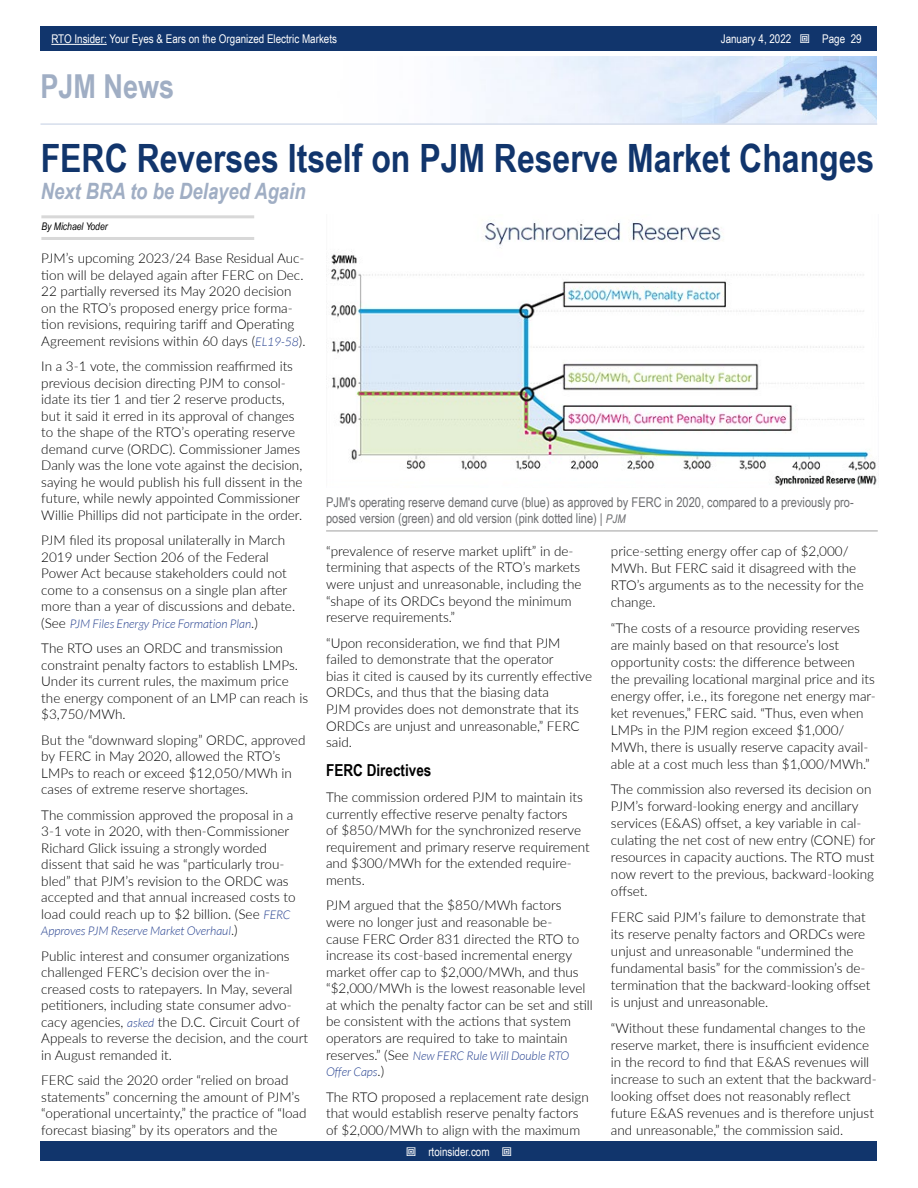
<style>
.page{position:relative;width:918px;height:1188px;background:#fff}
.page>*{position:absolute;margin:0;border:0;box-sizing:border-box;transform-origin:0 0}
.t1{font:700 39px "Arial Narrow";color:#11356c}
.t2{font:700 33px "Arial Narrow";color:#a0aec4}
.t3{font:italic 700 22.5px "Arial Narrow";color:#a0aec4}
.t4{font:700 16.5px "Arial Narrow";color:#000}
.t5{font:300 13.5px/16.5px "Lato";color:#000}
.t6{font:13.5px/16.2px "Arial Narrow";color:#6d6e71}
.t7{font:italic 300 12px/16.5px "Lato";color:#25408f}
.t8{font:12px "Arial Narrow";color:#fff}
.t9{font:italic 10.5px "Arial Narrow";color:#000}
.s1{font-style:italic;font-size:12px;color:#25408f}
.s2{font-style:normal;font-size:13.5px;color:#000}
.s3{font-style:italic;font-size:12px}
</style>
<div class="page">
<div style="left:41px;top:1142px;width:836px;height:19px;background:#11356c"></div>
<div style="left:41px;top:27px;width:836px;height:24px;background:#11356c"></div>
<hr style="left:51px;top:44px;width:56px;height:1px;background:#fff">
<img style="left:474px;top:56px;width:403px;height:67px">
<hr style="left:40px;top:123px;width:837px;height:2px;background:#d6deec">
<hr style="left:41px;top:215px;width:213px;height:3px;background:#d8d8d8">
<hr style="left:41px;top:237px;width:213px;height:3px;background:#d8d8d8">
<hr style="left:326px;top:530px;width:552px;height:2px;background:#bfbfbf">
<img style="left:326px;top:220px;width:551px;height:266px">
<p class="t8" style="left:51px;top:30px;width:287px">RTO Insider: Your Eyes &amp; Ears on the Organized Electric Markets</p>
<p class="t8" style="left:721px;top:30px;width:72px">January 4, 2022</p>
<p class="t8" style="left:822px;top:30px;width:41px">Page 29</p>
<h2 class="t2" style="left:40px;top:61px;width:135px">PJM News</h2>
<h1 class="t1" style="left:41px;top:129px;width:835px">FERC Reverses Itself on PJM Reserve Market Changes</h1>
<h3 class="t3" style="left:41px;top:174px;width:266px">Next BRA to be Delayed Again</h3>
<p class="t9" style="left:41px;top:219px;width:68px">By Michael Yoder</p>
<p class="t5" style="left:41px;top:249px;width:266px">PJM’s upcoming 2023/24 Base Residual Auc&shy;tion will be delayed again after FERC on Dec.<br>22 partially reversed its May 2020 decision on the RTO’s proposed energy price forma&shy;tion revisions, requiring tariff and Operating Agreement revisions within 60 days (<span class="s1">EL19-58</span>).</p>
<p class="t5" style="left:41px;top:357px;width:263px">In a 3-1 vote, the commission reaffirmed its previous decision directing PJM to consol&shy;idate its tier 1 and tier 2 reserve products, but it said it erred in its approval of changes to the shape of the RTO’s operating reserve demand curve (ORDC). Commissioner James Danly was the lone vote against the decision, saying he would publish his full dissent in the future, while newly appointed Commissioner Willie Phillips did not participate in the order.</p>
<p class="t5" style="left:41px;top:532px;width:255px">PJM filed its proposal unilaterally in March 2019 under Section 206 of the Federal Power Act because stakeholders could not come to a consensus on a single plan after more than a year of discussions and debate.</p>
<p class="t7" style="left:41px;top:616px;width:218px"><span class="s2">(See</span> PJM Files Energy Price Formation Plan<span class="s2">.)</span></p>
<p class="t5" style="left:41px;top:640px;width:268px">The RTO uses an ORDC and transmission constraint penalty factors to establish LMPs.<br>Under its current rules, the maximum price the energy component of an LMP can reach is $3,750/MWh.</p>
<p class="t5" style="left:41px;top:731px;width:266px">But the “downward sloping” ORDC, approved by FERC in May 2020, allowed the RTO’s LMPs to reach or exceed $12,050/MWh in cases of extreme reserve shortages.</p>
<p class="t5" style="left:41px;top:806px;width:256px">The commission approved the proposal in a 3-1 vote in 2020, with then-Commissioner Richard Glick issuing a strongly worded dissent that said he was “particularly trou&shy;bled” that PJM’s revision to the ORDC was accepted and that annual increased costs to load could reach up to $2 billion. (See <span class="s1">FERC</span></p>
<p class="t7" style="left:41px;top:923px;width:198px">Approves PJM Reserve Market Overhaul<span class="s2">.)</span></p>
<p class="t5" style="left:41px;top:947px;width:268px">Public interest and consumer organizations challenged FERC’s decision over the in&shy;creased costs to ratepayers. In May, several petitioners, including state consumer advo&shy;cacy agencies, <span class="s1">asked</span> the D.C. Circuit Court of Appeals to reverse the decision, and the court in August remanded it.</p>
<p class="t5" style="left:41px;top:1072px;width:267px">FERC said the 2020 order “relied on broad statements” concerning the amount of PJM’s “operational uncertainty,” the practice of “load forecast biasing” by its operators and the</p>
<p class="t6" style="left:326px;top:494px;width:529px">PJM's operating reserve demand curve (blue) as approved by FERC in 2020, compared to a previously pro&shy;posed version (green) and old version (pink dotted line) | <span class="s3">PJM</span></p>
<p class="t5" style="left:326px;top:542px;width:257px">“prevalence of reserve market uplift” in de&shy;termining that aspects of the RTO’s markets were unjust and unreasonable, including the “shape of its ORDCs beyond the minimum reserve requirements.”</p>
<p class="t5" style="left:326px;top:634px;width:268px">“Upon reconsideration, we find that PJM failed to demonstrate that the operator<br>bias it cited is caused by its currently effective ORDCs, and thus that the biasing data<br>PJM provides does not demonstrate that its ORDCs are unjust and unreasonable,” FERC said.</p>
<p class="t4" style="left:326px;top:758px;width:107px">FERC Directives</p>
<p class="t5" style="left:326px;top:788px;width:265px">The commission ordered PJM to maintain its currently effective reserve penalty factors<br>of $850/MWh for the synchronized reserve requirement and primary reserve requirement and $300/MWh for the extended require&shy;ments.</p>
<p class="t5" style="left:326px;top:897px;width:268px">PJM argued that the $850/MWh factors were no longer just and reasonable be-<br>cause FERC Order 831 directed the RTO to increase its cost-based incremental energy market offer cap to $2,000/MWh, and thus “$2,000/MWh is the lowest reasonable level at which the penalty factor can be set and still be consistent with the actions that system operators are required to take to maintain</p>
<p class="t7" style="left:326px;top:1047px;width:245px"><span class="s2">reserves.” (See</span> New FERC Rule Will Double RTO<br>Offer Caps<span class="s2">.)</span></p>
<p class="t5" style="left:326px;top:1088px;width:264px">The RTO proposed a replacement rate design that would establish reserve penalty factors of $2,000/MWh to align with the maximum</p>
<p class="t8" style="left:428px;top:1143px;width:63px">rtoinsider.com</p>
<p class="t5" style="left:611px;top:542px;width:254px;line-height:17px">price-setting energy offer cap of $2,000/ MWh. But FERC said it disagreed with the RTO’s arguments as to the necessity for the change.</p>
<p class="t5" style="left:611px;top:619px;width:266px;line-height:17px">“The costs of a resource providing reserves are mainly based on that resource’s lost opportunity costs: the difference between the prevailing locational marginal price and its energy offer, i.e., its foregone net energy mar&shy;ket revenues,” FERC said. “Thus, even when LMPs in the PJM region exceed $1,000/ MWh, there is usually reserve capacity avail&shy;able at a cost much less than $1,000/MWh.”</p>
<p class="t5" style="left:611px;top:781px;width:266px;line-height:17px">The commission also reversed its decision on PJM’s forward-looking energy and ancillary services (E&amp;AS) offset, a key variable in cal&shy;culating the net cost of new entry (CONE) for resources in capacity auctions. The RTO must now revert to the previous, backward-looking offset.</p>
<p class="t5" style="left:611px;top:908px;width:261px;line-height:17px">FERC said PJM’s failure to demonstrate that its reserve penalty factors and ORDCs were unjust and unreasonable “undermined the fundamental basis” for the commission’s de&shy;termination that the backward-looking offset is unjust and unreasonable.</p>
<p class="t5" style="left:611px;top:1019px;width:267px;line-height:17px">“Without these fundamental changes to the reserve market, there is insufficient evidence in the record to find that E&amp;AS revenues will increase to such an extent that the backward&shy;looking offset does not reasonably reflect future E&amp;AS revenues and is therefore unjust and unreasonable,” the commission said.</p>
</div>
